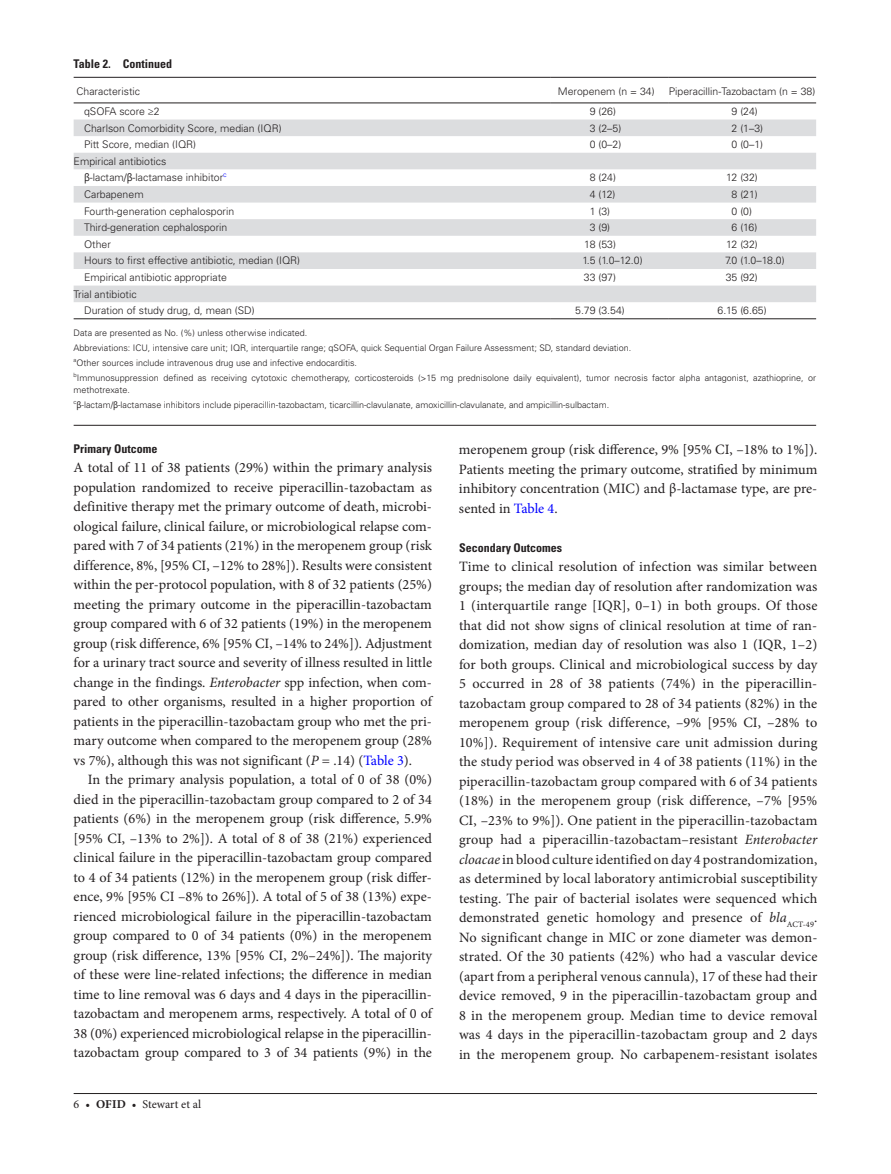
<style>
.page{position:relative;width:891px;height:1174px;background:#fff}
.page>*{position:absolute;margin:0;border:0;box-sizing:border-box;transform-origin:0 0}
.t1{font:14.25px/19.5px "Minion Pro";color:#231f20;text-align:justify}
.t2{font:700 condensed 12px "Univers LT Std";color:#231f20}
.t3{font:12px "Minion Pro";color:#231f20}
.t4{font:300 10.5px/16.6px "Univers LT Std";color:#231f20}
.t5{font:300 9px/15px "Univers LT Std";color:#231f20}
.s1{font-style:italic}
.s2{color:#00f}
.s3{font-weight:700}
</style>
<div class="page">
<hr style="left:74px;top:1093px;width:743px;height:1px;background:#231f20">
<hr style="left:74px;top:425px;width:742px;height:1px;background:#231f20">
<svg style="left:74px;top:102px;width:742px;height:1px"></svg>
<svg style="left:74px;top:119px;width:742px;height:1px"></svg>
<svg style="left:74px;top:120px;width:742px;height:182px;fill:#dcdddf"></svg>
<hr style="left:74px;top:77px;width:477px;height:1px;background:#231f20">
<hr style="left:551px;top:77px;width:117px;height:1px;background:#231f20">
<hr style="left:551px;top:103px;width:117px;height:1px;background:#231f20">
<hr style="left:668px;top:77px;width:148px;height:1px;background:#231f20">
<hr style="left:668px;top:103px;width:148px;height:1px;background:#231f20">
<hr style="left:74px;top:103px;width:477px;height:1px;background:#231f20">
<hr style="left:74px;top:318px;width:477px;height:1px;background:#231f20">
<hr style="left:551px;top:318px;width:117px;height:1px;background:#231f20">
<hr style="left:668px;top:318px;width:148px;height:1px;background:#231f20">
<svg style="left:85px;top:173px;width:5px;height:11px"></svg>
<svg style="left:128px;top:173px;width:4px;height:11px"></svg>
<p class="t2" style="left:74px;top:56px;width:100px">Table 2. Continued</p>
<p class="t4" style="left:77px;top:83px;width:65px">Characteristic</p>
<p class="t4" style="left:558px;top:83px;width:98px">Meropenem (n = 34)</p>
<p class="t4" style="left:669px;top:83px;width:148px">Piperacillin-Tazobactam (n = 38)</p>
<p class="t4" style="left:84px;top:103px;width:77px">qSOFA score ≥2</p>
<p class="t4" style="left:590px;top:103px;width:28px">9 (26)</p>
<p class="t4" style="left:732px;top:103px;width:28px">9 (24)</p>
<p class="t4" style="left:84px;top:120px;width:199px">Charlson Comorbidity Score, median (IQR)</p>
<p class="t4" style="left:590px;top:120px;width:33px">3 (2–5)</p>
<p class="t4" style="left:732px;top:120px;width:33px">2 (1–3)</p>
<p class="t4" style="left:84px;top:136px;width:114px">Pitt Score, median (IQR)</p>
<p class="t4" style="left:590px;top:136px;width:33px">0 (0–2)</p>
<p class="t4" style="left:732px;top:136px;width:33px">0 (0–1)</p>
<p class="t4" style="left:90px;top:153px;width:138px;text-indent:-16px">Empirical antibiotics<br>-lactam/ -lactamase inhibitor<sup>c</sup></p>
<p class="t4" style="left:590px;top:169px;width:28px">8 (24)</p>
<p class="t4" style="left:726px;top:169px;width:33px">12 (32)</p>
<p class="t4" style="left:84px;top:186px;width:61px">Carbapenem</p>
<p class="t4" style="left:590px;top:186px;width:27px">4 (12)</p>
<p class="t4" style="left:732px;top:186px;width:28px">8 (21)</p>
<p class="t4" style="left:84px;top:203px;width:152px">Fourth-generation cephalosporin</p>
<p class="t4" style="left:590px;top:203px;width:22px">1 (3)</p>
<p class="t4" style="left:732px;top:203px;width:22px">0 (0)</p>
<p class="t4" style="left:84px;top:219px;width:145px">Third-generation cephalosporin</p>
<p class="t4" style="left:590px;top:219px;width:22px">3 (9)</p>
<p class="t4" style="left:732px;top:219px;width:27px">6 (16)</p>
<p class="t4" style="left:84px;top:236px;width:28px">Other</p>
<p class="t4" style="left:584px;top:236px;width:33px">18 (53)</p>
<p class="t4" style="left:726px;top:236px;width:33px">12 (32)</p>
<p class="t4" style="left:84px;top:252px;width:217px">Hours to first effective antibiotic, median (IQR)</p>
<p class="t4" style="left:583px;top:252px;width:62px">1.5 (1.0–12.0)</p>
<p class="t4" style="left:725px;top:252px;width:61px">7.0 (1.0–18.0)</p>
<p class="t4" style="left:84px;top:269px;width:144px">Empirical antibiotic appropriate</p>
<p class="t4" style="left:584px;top:269px;width:34px">33 (97)</p>
<p class="t4" style="left:726px;top:269px;width:34px">35 (92)</p>
<p class="t4" style="left:84px;top:286px;width:172px;text-indent:-10px">Trial antibiotic<br>Duration of study drug, d, mean (SD)</p>
<p class="t4" style="left:575px;top:302px;width:51px">5.79 (3.54)</p>
<p class="t4" style="left:718px;top:302px;width:51px">6.15 (6.65)</p>
<p class="t5" style="left:74px;top:325px;width:744px">Data are presented as No. (%) unless otherwise indicated.<br>Abbreviations: ICU, intensive care unit; IQR, interquartile range; qSOFA, quick Sequential Organ Failure Assessment; SD, standard deviation.<br><sup>a</sup>Other sources include intravenous drug use and infective endocarditis.<br><sup>b</sup>Immunosuppression defined as receiving cytotoxic chemotherapy, corticosteroids (&gt;15 mg prednisolone daily equivalent), tumor necrosis factor alpha antagonist, azathioprine, or</p>
<p class="t5" style="left:74px;top:382px;width:537px">methotrexate.<br><sup>c</sup> -lactam/ -lactamase inhibitors include piperacillin-tazobactam, ticarcillin-clavulanate, amoxicillin-clavulanate, and ampicillin-sulbactam.</p>
<p class="t2" style="left:74px;top:441px;width:85px">Primary Outcome</p>
<p class="t1" style="left:74px;top:458px;width:360px">A total of 11 of 38 patients (29%) within the primary analysis population randomized to receive piperacillin-tazobactam as definitive therapy met the primary outcome of death, microbi&shy;ological failure, clinical failure, or microbiological relapse com&shy;pared with 7 of 34 patients (21%) in the meropenem group (risk difference, 8%, [95% CI, –12% to 28%]). Results were consistent within the per-protocol population, with 8 of 32 patients (25%) meeting the primary outcome in the piperacillin-tazobactam group compared with 6 of 32 patients (19%) in the meropenem group (risk difference, 6% [95% CI, –14% to 24%]). Adjustment for a urinary tract source and severity of illness resulted in little change in the findings. <span class="s1">Enterobacter</span> spp infection, when com&shy;pared to other organisms, resulted in a higher proportion of patients in the piperacillin-tazobactam group who met the pri&shy;mary outcome when compared to the meropenem group (28% vs 7%), although this was not significant (<span class="s1">P</span> = .14) (<span class="s2">Table 3</span>).</p>
<p class="t1" style="left:74px;top:770px;width:360px;text-indent:14px">In the primary analysis population, a total of 0 of 38 (0%) died in the piperacillin-tazobactam group compared to 2 of 34 patients (6%) in the meropenem group (risk difference, 5.9% [95% CI, –13% to 2%]). A total of 8 of 38 (21%) experienced clinical failure in the piperacillin-tazobactam group compared to 4 of 34 patients (12%) in the meropenem group (risk differ&shy;ence, 9% [95% CI –8% to 26%]). A total of 5 of 38 (13%) expe&shy;rienced microbiological failure in the piperacillin-tazobactam group compared to 0 of 34 patients (0%) in the meropenem group (risk difference, 13% [95% CI, 2%–24%]). The majority of these were line-related infections; the difference in median time to line removal was 6 days and 4 days in the piperacillin&shy;tazobactam and meropenem arms, respectively. A total of 0 of 38 (0%) experienced microbiological relapse in the piperacillin&shy;tazobactam group compared to 3 of 34 patients (9%) in the</p>
<p class="t3" style="left:74px;top:1096px;width:129px">6 • <span class="s3">ofid</span> • Stewart et al</p>
<p class="t1" style="left:459px;top:440px;width:360px">meropenem group (risk difference, 9% [95% CI, –18% to 1%]).<br>Patients meeting the primary outcome, stratified by minimum inhibitory concentration (MIC) and β-lactamase type, are pre&shy;sented in <span class="s2">Table 4</span>.</p>
<p class="t2" style="left:459px;top:540px;width:105px">Secondary Outcomes</p>
<p class="t1" style="left:459px;top:557px;width:360px">Time to clinical resolution of infection was similar between groups; the median day of resolution after randomization was 1 (interquartile range [IQR], 0–1) in both groups. Of those that did not show signs of clinical resolution at time of ran&shy;domization, median day of resolution was also 1 (IQR, 1–2) for both groups. Clinical and microbiological success by day 5 occurred in 28 of 38 patients (74%) in the piperacillin&shy;tazobactam group compared to 28 of 34 patients (82%) in the meropenem group (risk difference, –9% [95% CI, –28% to 10%]). Requirement of intensive care unit admission during the study period was observed in 4 of 38 patients (11%) in the piperacillin-tazobactam group compared with 6 of 34 patients (18%) in the meropenem group (risk difference, –7% [95% CI, –23% to 9%]). One patient in the piperacillin-tazobactam group had a piperacillin-tazobactam–resistant <span class="s1">Enterobacter cloacae</span> in blood culture identified on day 4 postrandomization, as determined by local laboratory antimicrobial susceptibility testing. The pair of bacterial isolates were sequenced which demonstrated genetic homology and presence of <span class="s1">bla</span><sub>ACT-49</sub>.<br>No significant change in MIC or zone diameter was demon&shy;strated. Of the 30 patients (42%) who had a vascular device (apart from a peripheral venous cannula), 17 of these had their device removed, 9 in the piperacillin-tazobactam group and 8 in the meropenem group. Median time to device removal was 4 days in the piperacillin-tazobactam group and 2 days in the meropenem group. No carbapenem-resistant isolates</p>
</div>
